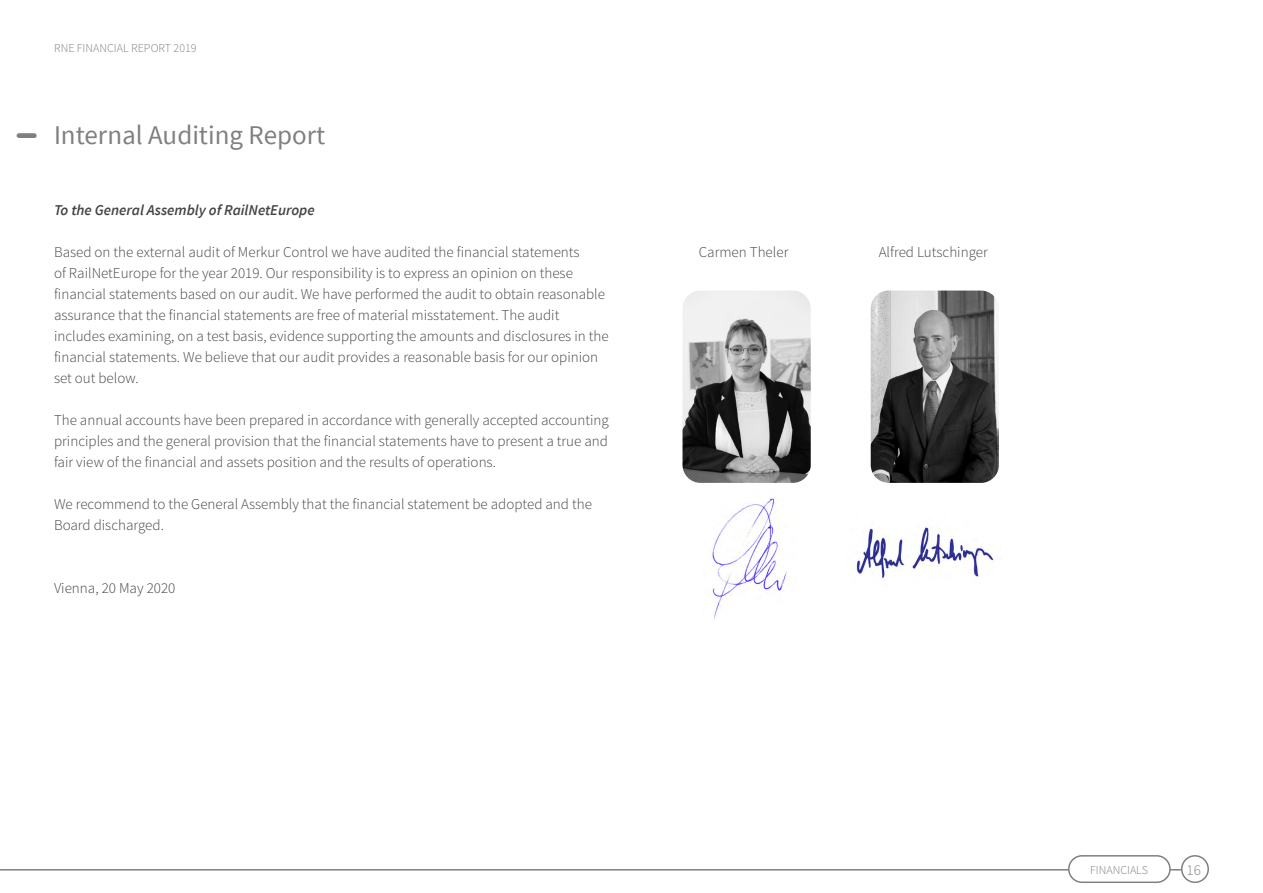
<style>
.page{position:relative;width:1263px;height:893px;background:#fff}
.page>*{position:absolute;margin:0;border:0;box-sizing:border-box;transform-origin:0 0}
.t1{font:27px "Source Sans Pro";color:#808081}
.t2{font:300 15px/21px "Source Sans Pro";color:#444}
.t3{font:italic 600 15px "Source Sans Pro";color:#444}
.t4{font:300 15px "Source Sans Pro";color:#808081}
.t5{font:300 12px "Source Sans Pro";color:#808081}
</style>
<div class="page">
<hr style="left:0;top:869px;width:1181px;height:1px;background:#808081">
<div style="left:1069px;top:856px;width:101px;height:26px;background:#fff;border-radius:13px"></div>
<div style="left:1068px;top:855px;width:103px;height:28px;border:2px solid #808081;border-radius:13px"></div>
<div style="left:1181px;top:855px;width:28px;height:28px;border:2px solid #808081;border-radius:50%"></div>
<img style="left:711px;top:498px;width:85px;height:122px">
<img style="left:856px;top:526px;width:139px;height:53px">
<img style="left:682px;top:291px;width:129px;height:192px">
<img style="left:871px;top:291px;width:128px;height:192px">
<p class="t5" style="left:54px;top:41px;width:144px">RNE FINANCIAL REPORT 2019</p>
<h1 class="t1" style="left:54px;top:118px;width:273px">Internal Auditing Report</h1>
<p class="t3" style="left:54px;top:201px;width:262px">To the General Assembly of RailNetEurope</p>
<p class="t2" style="left:54px;top:242px;width:556px">Based on the external audit of Merkur Control we have audited the financial statements<br>of RailNetEurope for the year 2019. Our responsibility is to express an opinion on these financial statements based on our audit. We have performed the audit to obtain reasonable assurance that the financial statements are free of material misstatement. The audit includes examining, on a test basis, evidence supporting the amounts and disclosures in the financial statements. We believe that our audit provides a reasonable basis for our opinion set out below.</p>
<p class="t2" style="left:54px;top:410px;width:556px;text-align:justify">The annual accounts have been prepared in accordance with generally accepted accounting principles and the general provision that the financial statements have to present a true and fair view of the financial and assets position and the results of operations.</p>
<p class="t2" style="left:54px;top:494px;width:539px">We recommend to the General Assembly that the financial statement be adopted and the<br>Board discharged.</p>
<p class="t2" style="left:54px;top:578px;width:123px">Vienna, 20 May 2020</p>
<p class="t2" style="left:699px;top:242px;width:91px">Carmen Theler</p>
<p class="t2" style="left:879px;top:242px;width:111px">Alfred Lutschinger</p>
<p class="t5" style="left:1090px;top:862px;width:59px">FINANCIALS</p>
<p class="t4" style="left:1186px;top:861px;width:16px">16</p>
</div>
